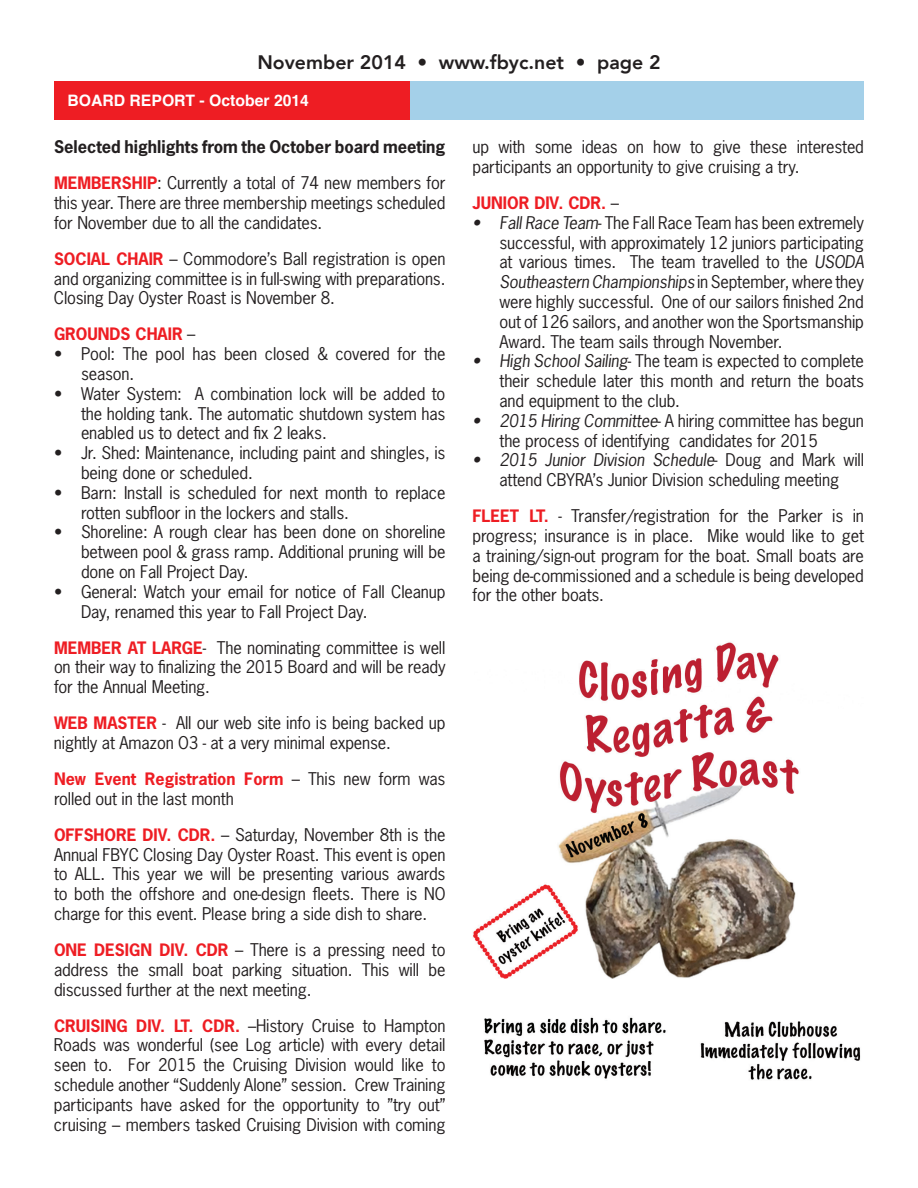
<style>
.page{position:relative;width:918px;height:1188px;background:#fff}
.page>*{position:absolute;margin:0;border:0;box-sizing:border-box;transform-origin:0 0}
.t1{font:800 19.5px "Avenir";color:#231f20}
.t2{font:16.5px/19.8px "News Gothic Std";letter-spacing:-.01em;color:#231f20;text-align:justify}
.t3{font:700 16.5px/36px "News Gothic Std";color:#231f20}
.t4{font:700 16.2px "News Gothic Std";color:#ee1d23}
.t5{font:700 15.75px "Helvetica";color:#fff}
.s1{font-size:16.2px;color:#ee1d23}
.s2{font-weight:400}
.s3{font-weight:700;font-size:16.2px;color:#ee1d23}
.s4{font-weight:400;font-size:16.5px;color:#231f20}
.s5{font-style:italic}
</style>
<div class="page">
<div style="left:393px;top:81px;width:471px;height:39px;background:#a4d0e9"></div>
<div style="left:54px;top:81px;width:355px;height:39px;background:#ee1d23"></div>
<img style="left:473px;top:642px;width:388px;height:438px">
<p class="t1" style="left:257px;top:50px;width:405px">November 2014 • www.fbyc.net • page 2</p>
<p class="t5" style="left:68px;top:94px;width:243px">BOARD REPORT - October 2014</p>
<p class="t3" style="left:54px;top:129px;width:393px">Selected highlights from the October board meeting<br><span class="s1">MEMBERSHIP</span><span class="s2">: Currently a total of 74 new members for</span></p>
<p class="t2" style="left:54px;top:193px;width:393px">this year. There are three membership meetings scheduled for November due to all the candidates.</p>
<p class="t2" style="left:54px;top:249px;width:393px"><span class="s3">SOCIAL CHAIR</span> – Commodore’s Ball registration is open and organizing committee is in full-swing with preparations.<br>Closing Day Oyster Roast is November 8.</p>
<p class="t4" style="left:54px;top:324px;width:143px">GROUNDS CHAIR <span class="s4">–</span></p>
<p class="t2" style="left:81px;top:344px;width:366px;text-indent:-27px">• Pool: The pool has been closed &amp; covered for the season.</p>
<p class="t2" style="left:81px;top:384px;width:366px;text-indent:-27px">• Water System: A combination lock will be added to the holding tank. The automatic shutdown system has enabled us to detect and fix 2 leaks.</p>
<p class="t2" style="left:81px;top:443px;width:366px;text-indent:-27px">• Jr. Shed: Maintenance, including paint and shingles, is being done or scheduled.</p>
<p class="t2" style="left:81px;top:483px;width:366px;text-indent:-27px">• Barn: Install is scheduled for next month to replace rotten subfloor in the lockers and stalls.</p>
<p class="t2" style="left:81px;top:522px;width:366px;text-indent:-27px">• Shoreline: A rough clear has been done on shoreline between pool &amp; grass ramp. Additional pruning will be done on Fall Project Day.</p>
<p class="t2" style="left:81px;top:582px;width:366px;text-indent:-27px">• General: Watch your email for notice of Fall Cleanup<br>Day, renamed this year to Fall Project Day.</p>
<p class="t2" style="left:54px;top:637px;width:393px"><span class="s3">MEMBER AT LARGE</span>- The nominating committee is well on their way to finalizing the 2015 Board and will be ready for the Annual Meeting.</p>
<p class="t2" style="left:54px;top:713px;width:393px"><span class="s3">WEB MASTER</span> - All our web site info is being backed up nightly at Amazon O3 - at a very minimal expense.</p>
<p class="t4" style="left:54px;top:768px;width:393px">New Event Registration Form <span class="s4">– This new form was</span></p>
<p class="t2" style="left:54px;top:780px;width:393px;line-height:36px">rolled out in the last month<br><span class="s3">OFFSHORE DIV. CDR.</span> – Saturday, November 8th is the</p>
<p class="t2" style="left:54px;top:844px;width:393px">Annual FBYC Closing Day Oyster Roast. This event is open to ALL. This year we will be presenting various awards to both the offshore and one-design fleets. There is NO charge for this event. Please bring a side dish to share.</p>
<p class="t2" style="left:54px;top:940px;width:393px"><span class="s3">ONE DESIGN DIV. CDR</span> – There is a pressing need to address the small boat parking situation. This will be discussed further at the next meeting.</p>
<p class="t2" style="left:54px;top:1015px;width:393px"><span class="s3">CRUISING DIV. LT. CDR.</span> –History Cruise to Hampton Roads was wonderful (see Log article) with every detail seen to. For 2015 the Cruising Division would like to schedule another “Suddenly Alone” session. Crew Training participants have asked for the opportunity to ”try out” cruising – members tasked Cruising Division with coming</p>
<p class="t2" style="left:473px;top:137px;width:393px">up with some ideas on how to give these interested participants an opportunity to give cruising a try.</p>
<p class="t4" style="left:472px;top:192px;width:148px">JUNIOR DIV. CDR. <span class="s4">–</span></p>
<p class="t2" style="left:500px;top:213px;width:366px;text-indent:-27px"><span class="s5">• Fall Race Team</span>- The Fall Race Team has been extremely successful, with approximately 12 juniors participating at various times. The team travelled to the <span class="s5">USODA Southeastern Championships</span> in September, where they were highly successful. One of our sailors finished 2nd out of 126 sailors, and another won the Sportsmanship Award. The team sails through November.</p>
<p class="t2" style="left:500px;top:351px;width:366px;text-indent:-27px"><span class="s5">• High School Sailing</span>- The team is expected to complete their schedule later this month and return the boats and equipment to the club.</p>
<p class="t2" style="left:500px;top:411px;width:366px;text-indent:-27px"><span class="s5">• 2015 Hiring Committee</span>- A hiring committee has begun the process of identifying candidates for 2015</p>
<p class="t2" style="left:473px;top:450px;width:393px;text-align:center"><span class="s5">• 2015 Junior Division Schedule</span>- Doug and Mark will attend CBYRA’s Junior Division scheduling meeting</p>
<p class="t2" style="left:472px;top:506px;width:393px"><span class="s3">FLEET LT.</span> - Transfer/registration for the Parker is in progress; insurance is in place. Mike would like to get a training/sign-out program for the boat. Small boats are being de-commissioned and a schedule is being developed for the other boats.</p>
</div>
